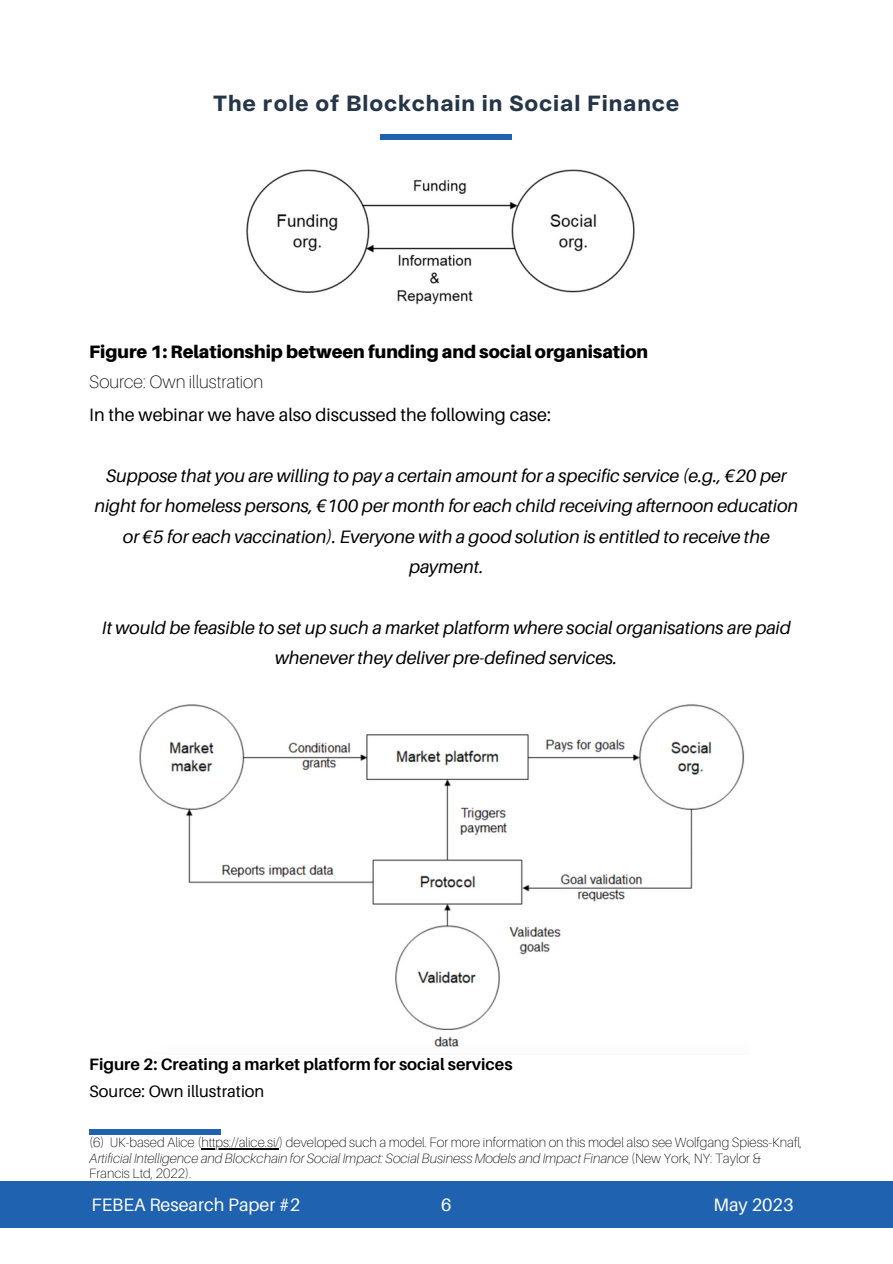
<style>
.page{position:relative;width:893px;height:1264px;background:#fff}
.page>*{position:absolute;margin:0;border:0;box-sizing:border-box;transform-origin:0 0}
.t1{font:800 21.9px "RF Dewi";letter-spacing:.04em;color:#263649}
.t2{font:italic 18px/30.3px "Aileron";color:#000;text-align:center}
.t3{font:900 18px "Aileron";color:#000}
.t4{font:18px "Aileron";color:#000}
.t5{font:18px "Aileron";color:#fff}
.t6{font:100 18px "Aileron";color:#000}
.t7{font:700 16.5px "Aileron";color:#000}
.t8{font:16.5px "Aileron";color:#000}
.t9{font:100 13.5px/15.8px "Aileron";color:#000}
.s1{font-style:italic}
</style>
<div class="page">
<div style="left:0;top:1181px;width:892px;height:46px;background:#1f62af"></div>
<div style="left:380px;top:134px;width:132px;height:5px;background:#1f62af"></div>
<hr style="left:201px;top:1147px;width:78px;height:2px;background:#000">
<div style="left:89px;top:1128px;width:131px;height:6px;background:#1f62af"></div>
<img style="left:246px;top:169px;width:389px;height:136px">
<img style="left:139px;top:704px;width:606px;height:343px">
<p class="t1" style="left:213px;top:89px;width:467px">The role of Blockchain in Social Finance</p>
<p class="t3" style="left:89px;top:340px;width:560px">Figure 1: Relationship between funding and social organisation</p>
<p class="t6" style="left:89px;top:371px;width:175px">Source: Own illustration</p>
<p class="t4" style="left:89px;top:403px;width:463px">In the webinar we have also discussed the following case:</p>
<p class="t2" style="left:94px;top:460px;width:705px">Suppose that you are willing to pay a certain amount for a specific service (e.g., €20 per night for homeless persons, €100 per month for each child receiving afternoon education or €5 for each vaccination). Everyone with a good solution is entitled to receive the payment.</p>
<p class="t2" style="left:102px;top:612px;width:690px">It would be feasible to set up such a market platform where social organisations are paid whenever they deliver pre-defined services.</p>
<p class="t7" style="left:89px;top:1053px;width:425px">Figure 2: Creating a market platform for social services</p>
<p class="t8" style="left:89px;top:1080px;width:177px">Source: Own illustration</p>
<p class="t9" style="left:89px;top:1133px;width:714px">(6) UK-based Alice (https://alice.si/) developed such a model. For more information on this model also see Wolfgang Spiess-Knafl,<br><span class="s1">Artificial Intelligence and Blockchain for Social Impact: Social Business Models and Impact Finance</span> (New York, NY: Taylor &amp;<br>Francis Ltd, 2022).</p>
<p class="t5" style="left:91px;top:1193px;width:210px">FEBEA Research Paper #2</p>
<p class="t5" style="left:441px;top:1193px;width:12px">6</p>
<p class="t5" style="left:713px;top:1193px;width:81px">May 2023</p>
</div>
